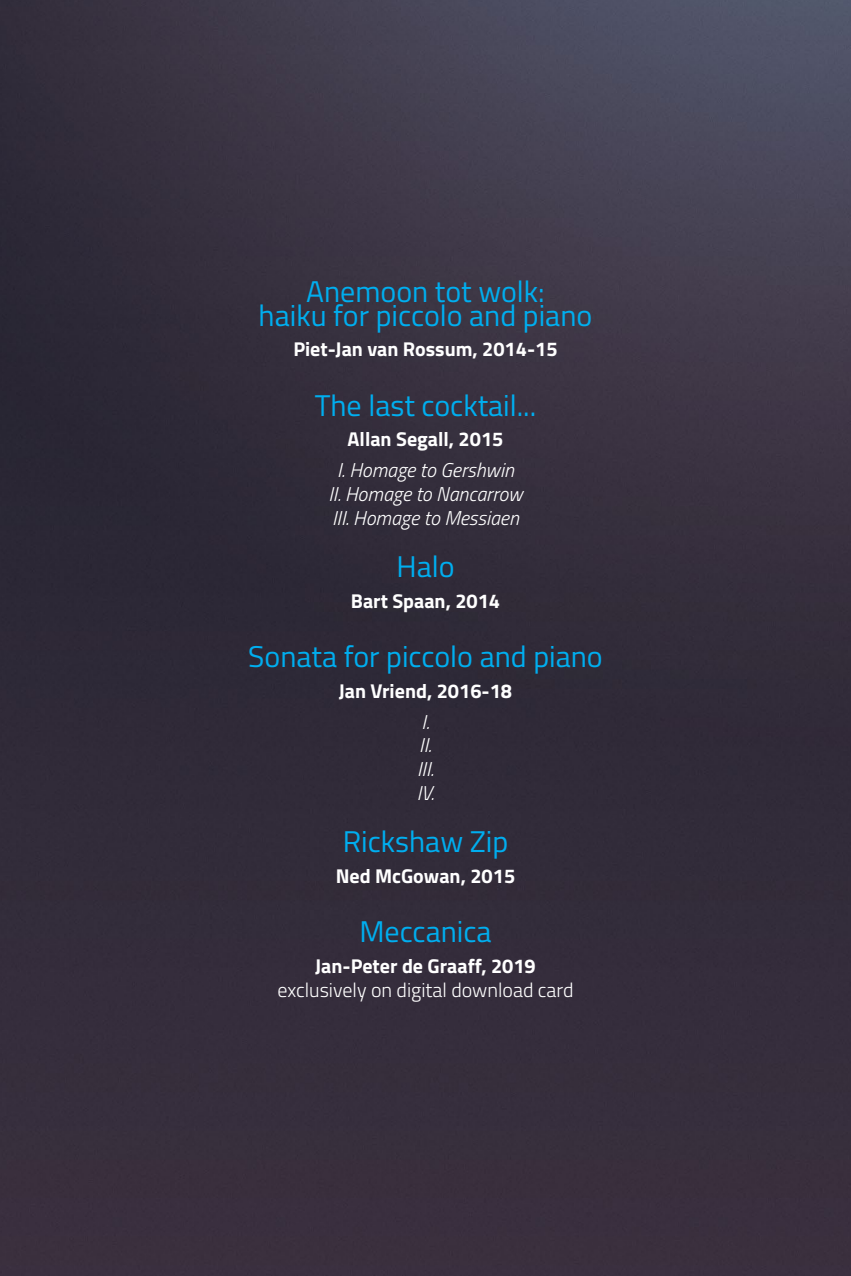
<style>
.page{position:relative;width:851px;height:1276px;background:#fff}
.page>*{position:absolute;margin:0;border:0;box-sizing:border-box;transform-origin:0 0}
.t1{font:30px/23.8px "Titillium";color:#00aeef;text-align:center}
.t2{font:700 20px "Titillium";color:#fff}
.t3{font:italic 300 20px/23.8px "Titillium";color:#fff;text-align:center}
.t4{font:300 20px "Titillium";color:#fff}
</style>
<div class="page">
<img style="left:0;top:0;width:850px;height:1276px">
<h1 class="t1" style="left:258px;top:278px;width:335px">Anemoon tot wolk:<br>haiku for piccolo and piano</h1>
<p class="t2" style="left:293px;top:334px;width:266px">Piet-Jan van Rossum, 2014-15</p>
<h1 class="t1" style="left:315px;top:392px;width:223px">The last cocktail...</h1>
<p class="t2" style="left:347px;top:424px;width:157px">Allan Segall, 2015</p>
<p class="t3" style="left:328px;top:457px;width:195px">I. Homage to Gershwin<br>II. Homage to Nancarrow<br>III. Homage to Messiaen</p>
<h1 class="t1" style="left:396px;top:553px;width:60px">Halo</h1>
<p class="t2" style="left:351px;top:585px;width:151px">Bart Spaan, 2014</p>
<h1 class="t1" style="left:248px;top:643px;width:356px">Sonata for piccolo and piano</h1>
<p class="t2" style="left:339px;top:675px;width:175px">Jan Vriend, 2016-18</p>
<p class="t3" style="left:416px;top:709px;width:19px;text-align:left">I.<br>II.<br>III.<br>IV.</p>
<h1 class="t1" style="left:342px;top:828px;width:167px">Rickshaw Zip</h1>
<p class="t2" style="left:336px;top:860px;width:181px">Ned McGowan, 2015</p>
<h1 class="t1" style="left:359px;top:918px;width:133px">Meccanica</h1>
<p class="t2" style="left:315px;top:950px;width:222px">Jan-Peter de Graaff, 2019</p>
<p class="t4" style="left:277px;top:975px;width:297px">exclusively on digital download card</p>
</div>
